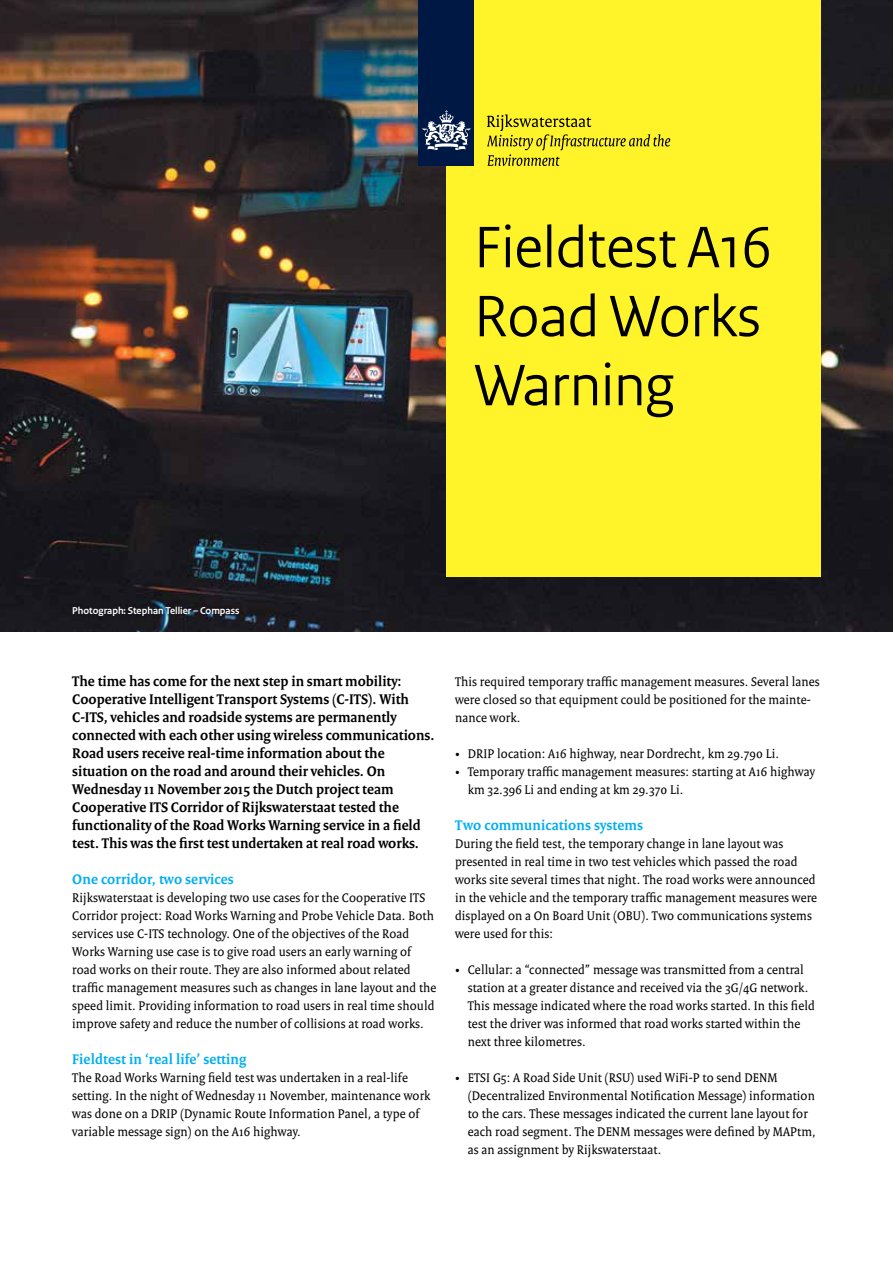
<style>
.page{position:relative;width:893px;height:1263px;background:#fff}
.page>*{position:absolute;margin:0;border:0;box-sizing:border-box;transform-origin:0 0}
.t1{font:61.5px/69px "Rijksoverheid Sans Heading";color:#000}
.t2{font:700 15px/18px "Rijksoverheid Serif";color:#000}
.t3{font:700 15px "Rijksoverheid Serif";letter-spacing:.01em;color:#00aeef}
.t4{font:13.5px/18px "Rijksoverheid Serif";letter-spacing:.01em;color:#000}
.t5{font:700 10.5px "Rijksoverheid Sans";color:#fff}
</style>
<div class="page">
<img style="left:0;top:0;width:893px;height:631px">
<div style="left:446px;top:0;width:375px;height:576px;background:#fff32a"></div>
<div style="left:69px;top:602px;width:175px;height:18px;background:#000;opacity:.27"></div>
<div style="left:419px;top:0;width:55px;height:166px;background:#001844"></div>
<svg style="left:423px;top:110px;width:47px;height:40px"></svg>
<svg style="left:487px;top:114px;width:183px;height:52px"></svg>
<h1 class="t1" style="left:474px;top:213px;width:300px">Fieldtest A16<br>Road Works<br>Warning</h1>
<p class="t5" style="left:72px;top:605px;width:169px">Photograph: Stephan Tellier – Compass</p>
<p class="t2" style="left:72px;top:672px;width:364px">The time has come for the next step in smart mobility:<br>Cooperative Intelligent Transport Systems (C-ITS). With C-ITS, vehicles and roadside systems are permanently connected with each other using wireless communications.<br>Road users receive real-time information about the situation on the road and around their vehicles. On Wednesday 11 November 2015 the Dutch project team Cooperative ITS Corridor of Rijkswaterstaat tested the functionality of the Road Works Warning service in a field test. This was the first test undertaken at real road works.</p>
<p class="t3" style="left:72px;top:870px;width:163px">One corridor, two services</p>
<p class="t4" style="left:72px;top:888px;width:366px">Rijkswaterstaat is developing two use cases for the Cooperative ITS Corridor project: Road Works Warning and Probe Vehicle Data. Both services use C-ITS technology. One of the objectives of the Road Works Warning use case is to give road users an early warning of road works on their route. They are also informed about related traffic management measures such as changes in lane layout and the speed limit. Providing information to road users in real time should improve safety and reduce the number of collisions at road works.</p>
<p class="t3" style="left:72px;top:1050px;width:176px">Fieldtest in ‘real life’ setting</p>
<p class="t4" style="left:72px;top:1068px;width:360px">The Road Works Warning field test was undertaken in a real-life setting. In the night of Wednesday 11 November, maintenance work was done on a DRIP (Dynamic Route Information Panel, a type of variable message sign) on the A16 highway.</p>
<p class="t4" style="left:455px;top:672px;width:366px">This required temporary traffic management measures. Several lanes were closed so that equipment could be positioned for the mainte&shy;nance work.</p>
<p class="t4" style="left:455px;top:744px;width:325px">• DRIP location: A16 highway, near Dordrecht, km 29.790 Li.</p>
<p class="t4" style="left:468px;top:762px;width:349px;text-indent:-13px">• Temporary traffic management measures: starting at A16 highway km 32.396 Li and ending at km 29.370 Li.</p>
<p class="t3" style="left:455px;top:816px;width:190px">Two communications systems</p>
<p class="t4" style="left:455px;top:834px;width:364px">During the field test, the temporary change in lane layout was presented in real time in two test vehicles which passed the road works site several times that night. The road works were announced in the vehicle and the temporary traffic management measures were displayed on a On Board Unit (OBU). Two communications systems were used for this:</p>
<p class="t4" style="left:468px;top:960px;width:348px;text-indent:-13px">• Cellular: a “connected” message was transmitted from a central station at a greater distance and received via the 3G/4G network.<br>This message indicated where the road works started. In this field test the driver was informed that road works started within the next three kilometres.</p>
<p class="t4" style="left:468px;top:1068px;width:350px;text-indent:-13px">• ETSI G5: A Road Side Unit (RSU) used WiFi-P to send DENM (Decentralized Environmental Notification Message) information to the cars. These messages indicated the current lane layout for each road segment. The DENM messages were defined by MAPtm, as an assignment by Rijkswaterstaat.</p>
</div>
